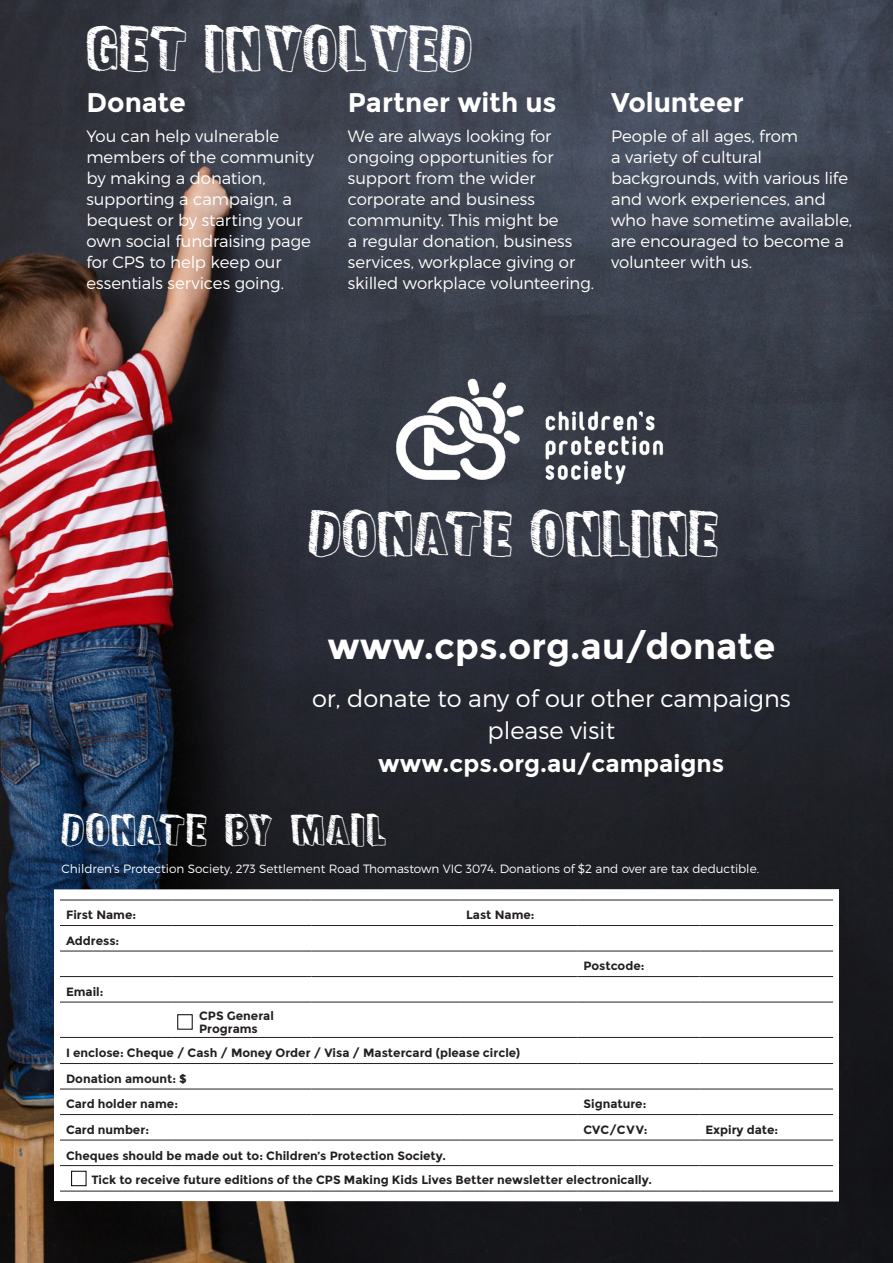
<style>
.page{position:relative;width:893px;height:1263px;background:#fff}
.page>*{position:absolute;margin:0;border:0;box-sizing:border-box;transform-origin:0 0}
.Box2_Title{font:45px "Fun Sized";letter-spacing:.035em;color:#fff}
.body_-_heading{font:700 36px "Montserrat";color:#fff}
.Box2_Title-2{font:31.5px "Fun Sized";letter-spacing:.05em;color:#fff}
.body_-_heading-2{font:700 27px "Montserrat";color:#fff}
.body_-_heading-3{font:300 24px "Montserrat";color:#fff}
.body_-_heading-4{font:700 24px "Montserrat";color:#fff}
.back_-_para{font:300 16.5px/21px "Montserrat";letter-spacing:-.005em;color:#fff}
.body_-_heading-5{font:300 16.5px/21px "Montserrat";letter-spacing:-.005em;color:#fff}
.form{font:700 12px/13.5px "Montserrat";color:#231f20}
.t1{font:300 12px "Montserrat";color:#fff}
</style>
<div class="page">
<img style="left:0;top:0;width:893px;height:1263px">
<svg style="left:54px;top:889px;width:785px;height:312px"></svg>
<hr style="left:60px;top:900px;width:112px;height:1px;background:#231f20">
<hr style="left:172px;top:900px;width:139px;height:1px;background:#231f20">
<hr style="left:311px;top:900px;width:149px;height:1px;background:#231f20">
<hr style="left:460px;top:900px;width:117px;height:1px;background:#231f20">
<hr style="left:577px;top:900px;width:122px;height:1px;background:#231f20">
<hr style="left:699px;top:900px;width:134px;height:1px;background:#231f20">
<hr style="left:60px;top:925px;width:112px;height:1px;background:#231f20">
<hr style="left:172px;top:925px;width:139px;height:1px;background:#231f20">
<hr style="left:311px;top:925px;width:149px;height:1px;background:#231f20">
<hr style="left:460px;top:925px;width:117px;height:1px;background:#231f20">
<hr style="left:577px;top:925px;width:122px;height:1px;background:#231f20">
<hr style="left:699px;top:925px;width:134px;height:1px;background:#231f20">
<hr style="left:60px;top:951px;width:112px;height:1px;background:#231f20">
<hr style="left:172px;top:951px;width:139px;height:1px;background:#231f20">
<hr style="left:311px;top:951px;width:149px;height:1px;background:#231f20">
<hr style="left:460px;top:951px;width:117px;height:1px;background:#231f20">
<hr style="left:577px;top:951px;width:122px;height:1px;background:#231f20">
<hr style="left:699px;top:951px;width:134px;height:1px;background:#231f20">
<hr style="left:60px;top:976px;width:112px;height:1px;background:#231f20">
<hr style="left:172px;top:976px;width:139px;height:1px;background:#231f20">
<hr style="left:311px;top:976px;width:149px;height:1px;background:#231f20">
<hr style="left:460px;top:976px;width:117px;height:1px;background:#231f20">
<hr style="left:577px;top:976px;width:122px;height:1px;background:#231f20">
<hr style="left:699px;top:976px;width:134px;height:1px;background:#231f20">
<hr style="left:60px;top:1002px;width:112px;height:1px;background:#231f20">
<hr style="left:172px;top:1002px;width:139px;height:1px;background:#231f20">
<hr style="left:311px;top:1002px;width:149px;height:1px;background:#231f20">
<hr style="left:460px;top:1002px;width:117px;height:1px;background:#231f20">
<hr style="left:577px;top:1002px;width:122px;height:1px;background:#231f20">
<hr style="left:699px;top:1002px;width:134px;height:1px;background:#231f20">
<hr style="left:60px;top:1037px;width:112px;height:1px;background:#231f20">
<hr style="left:172px;top:1037px;width:139px;height:1px;background:#231f20">
<hr style="left:311px;top:1037px;width:149px;height:1px;background:#231f20">
<hr style="left:460px;top:1037px;width:117px;height:1px;background:#231f20">
<hr style="left:577px;top:1037px;width:122px;height:1px;background:#231f20">
<hr style="left:699px;top:1037px;width:134px;height:1px;background:#231f20">
<hr style="left:60px;top:1063px;width:112px;height:1px;background:#231f20">
<hr style="left:172px;top:1063px;width:139px;height:1px;background:#231f20">
<hr style="left:311px;top:1063px;width:149px;height:1px;background:#231f20">
<hr style="left:460px;top:1063px;width:117px;height:1px;background:#231f20">
<hr style="left:577px;top:1063px;width:122px;height:1px;background:#231f20">
<hr style="left:699px;top:1063px;width:134px;height:1px;background:#231f20">
<hr style="left:60px;top:1089px;width:112px;height:1px;background:#231f20">
<hr style="left:172px;top:1089px;width:139px;height:1px;background:#231f20">
<hr style="left:311px;top:1089px;width:149px;height:1px;background:#231f20">
<hr style="left:460px;top:1089px;width:117px;height:1px;background:#231f20">
<hr style="left:577px;top:1089px;width:122px;height:1px;background:#231f20">
<hr style="left:699px;top:1089px;width:134px;height:1px;background:#231f20">
<hr style="left:60px;top:1114px;width:112px;height:1px;background:#231f20">
<hr style="left:172px;top:1114px;width:139px;height:1px;background:#231f20">
<hr style="left:311px;top:1114px;width:149px;height:1px;background:#231f20">
<hr style="left:460px;top:1114px;width:117px;height:1px;background:#231f20">
<hr style="left:577px;top:1114px;width:122px;height:1px;background:#231f20">
<hr style="left:699px;top:1114px;width:134px;height:1px;background:#231f20">
<hr style="left:60px;top:1140px;width:112px;height:1px;background:#231f20">
<hr style="left:172px;top:1140px;width:139px;height:1px;background:#231f20">
<hr style="left:311px;top:1140px;width:149px;height:1px;background:#231f20">
<hr style="left:460px;top:1140px;width:117px;height:1px;background:#231f20">
<hr style="left:577px;top:1140px;width:122px;height:1px;background:#231f20">
<hr style="left:699px;top:1140px;width:134px;height:1px;background:#231f20">
<hr style="left:60px;top:1165px;width:112px;height:1px;background:#231f20">
<hr style="left:172px;top:1165px;width:139px;height:1px;background:#231f20">
<hr style="left:311px;top:1165px;width:149px;height:1px;background:#231f20">
<hr style="left:460px;top:1165px;width:117px;height:1px;background:#231f20">
<hr style="left:577px;top:1165px;width:122px;height:1px;background:#231f20">
<hr style="left:699px;top:1165px;width:134px;height:1px;background:#231f20">
<hr style="left:60px;top:1191px;width:112px;height:1px;background:#231f20">
<hr style="left:172px;top:1191px;width:139px;height:1px;background:#231f20">
<hr style="left:311px;top:1191px;width:149px;height:1px;background:#231f20">
<hr style="left:460px;top:1191px;width:117px;height:1px;background:#231f20">
<hr style="left:577px;top:1191px;width:122px;height:1px;background:#231f20">
<hr style="left:699px;top:1191px;width:134px;height:1px;background:#231f20">
<div style="left:71px;top:1171px;width:15px;height:15px;border:1px solid #000"></div>
<img style="left:385px;top:363px;width:283px;height:150px">
<p class="Box2_Title" style="left:86px;top:21px;width:387px">GET INVOLVED</p>
<p class="body_-_heading-2" style="left:86px;top:86px;width:101px">Donate</p>
<p class="body_-_heading-2" style="left:348px;top:86px;width:210px">Partner with us</p>
<p class="body_-_heading-2" style="left:611px;top:86px;width:134px">Volunteer</p>
<p class="body_-_heading-5" style="left:86px;top:126px;width:229px">You can help vulnerable members of the community by making a donation, supporting a campaign, a bequest or by starting your own social fundraising page for CPS to help keep our essentials services going.</p>
<p class="back_-_para" style="left:348px;top:126px;width:248px">We are always looking for ongoing opportunities for support from the wider corporate and business community. This might be<br>a regular donation, business services, workplace giving or skilled workplace volunteering.</p>
<p class="back_-_para" style="left:611px;top:126px;width:243px">People of all ages, from<br>a variety of cultural backgrounds, with various life and work experiences, and who have sometime available, are encouraged to become a volunteer with us.</p>
<p class="Box2_Title" style="left:308px;top:505px;width:411px">DONATE ONLINE</p>
<p class="body_-_heading" style="left:327px;top:625px;width:449px">www.cps.org.au/donate</p>
<p class="body_-_heading-3" style="left:312px;top:684px;width:480px">or, donate to any of our other campaigns</p>
<p class="body_-_heading-3" style="left:488px;top:716px;width:129px">please visit</p>
<p class="body_-_heading-4" style="left:378px;top:749px;width:348px">www.cps.org.au/campaigns</p>
<p class="Box2_Title-2" style="left:62px;top:810px;width:326px">DONATE BY MAIL</p>
<p class="t1" style="left:62px;top:862px;width:699px">Children’s Protection Society, 273 Settlement Road Thomastown VIC 3074. Donations of $2 and over are tax deductible.</p>
<p class="form" style="left:66px;top:908px;width:72px">First Name:</p>
<p class="form" style="left:466px;top:908px;width:70px">Last Name:</p>
<p class="form" style="left:66px;top:934px;width:55px">Address:</p>
<p class="form" style="left:66px;top:985px;width:39px">Email:</p>
<p class="form" style="left:583px;top:959px;width:63px">Postcode:</p>
<p class="form" style="left:199px;top:1009px;width:76px">CPS General<br>Programs</p>
<p class="form" style="left:66px;top:1046px;width:456px">I enclose: Cheque / Cash / Money Order / Visa / Mastercard (please circle)</p>
<p class="form" style="left:66px;top:1072px;width:122px">Donation amount: $</p>
<p class="form" style="left:66px;top:1097px;width:114px">Card holder name:</p>
<p class="form" style="left:583px;top:1097px;width:64px">Signature:</p>
<p class="form" style="left:66px;top:1123px;width:85px">Card number:</p>
<p class="form" style="left:583px;top:1123px;width:66px">CVC/CVV:</p>
<p class="form" style="left:705px;top:1123px;width:75px">Expiry date:</p>
<p class="form" style="left:66px;top:1148px;width:381px">Cheques should be made out to: Children’s Protection Society.</p>
<p class="form" style="left:91px;top:1173px;width:562px">Tick to receive future editions of the CPS Making Kids Lives Better newsletter electronically.</p>
</div>
